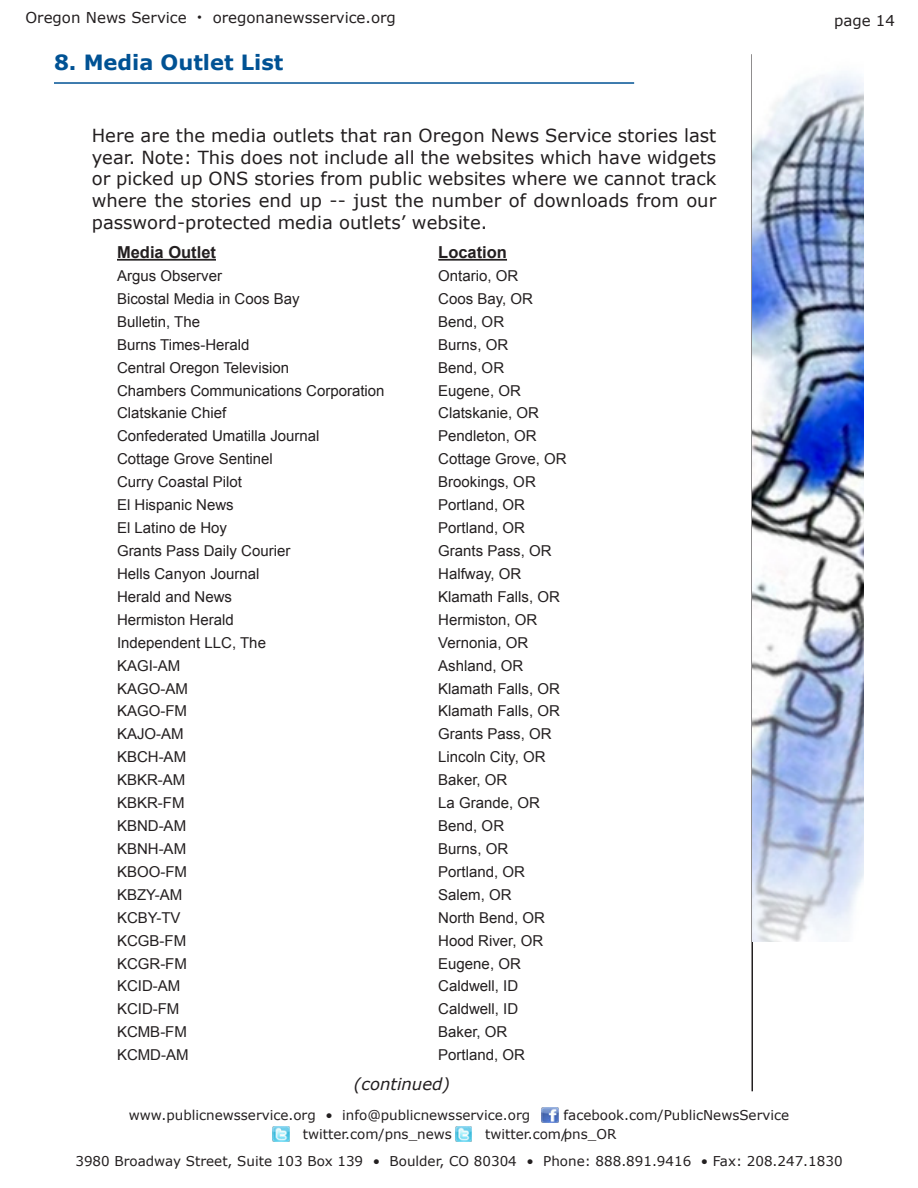
<style>
.page{position:relative;width:918px;height:1188px;background:#fff}
.page>*{position:absolute;margin:0;border:0;box-sizing:border-box;transform-origin:0 0}
.Header1{font:700 21px "Verdana";color:#005294}
.body{font:18px/21.6px "Verdana";color:#231f20;text-align:justify}
.t1{font:700 16.5px "Arial";color:#231f20}
.body-2{font:italic 16.5px "Verdana";color:#231f20}
.t2{font:15px "Arial";color:#231f20}
.t3{font:15px "Verdana";color:#231f20}
.t4{font:13.5px/27px "Verdana";color:#231f20}
.s1{color:#fff}
</style>
<div class="page">
<img style="left:542px;top:1108px;width:16px;height:14px">
<img style="left:273px;top:1126px;width:16px;height:16px">
<img style="left:455px;top:1126px;width:17px;height:16px">
<hr style="left:752px;top:54px;width:1px;height:1037px;background:#231f20">
<img style="left:753px;top:73px;width:111px;height:868px">
<hr style="left:54px;top:82px;width:580px;height:2px;background:#005294">
<hr style="left:117px;top:259px;width:99px;height:2px;background:#231f20">
<hr style="left:438px;top:259px;width:69px;height:2px;background:#231f20">
<p class="t3" style="left:26px;top:8px;width:372px">Oregon News Service <sup>•</sup> oregonanewsservice.org</p>
<p class="Header1" style="left:54px;top:49px;width:231px">8. Media Outlet List</p>
<p class="body" style="left:92px;top:125px;width:626px">Here are the media outlets that ran Oregon News Service stories last year. Note: This does not include all the websites which have widgets or picked up ONS stories from public websites where we cannot track where the stories end up -- just the number of downloads from our password-protected media outlets’ website.</p>
<p class="t1" style="left:117px;top:241px;width:101px">Media Outlet</p>
<p class="t1" style="left:438px;top:241px;width:70px">Location</p>
<p class="t2" style="left:117px;top:266px;width:107px">Argus Observer</p>
<p class="t2" style="left:438px;top:266px;width:82px">Ontario, OR</p>
<p class="t2" style="left:117px;top:289px;width:184px">Bicostal Media in Coos Bay</p>
<p class="t2" style="left:438px;top:289px;width:96px">Coos Bay, OR</p>
<p class="t2" style="left:117px;top:312px;width:85px">Bulletin, The</p>
<p class="t2" style="left:438px;top:312px;width:67px">Bend, OR</p>
<p class="t2" style="left:117px;top:335px;width:134px">Burns Times-Herald</p>
<p class="t2" style="left:438px;top:335px;width:72px">Burns, OR</p>
<p class="t2" style="left:117px;top:358px;width:174px">Central Oregon Television</p>
<p class="t2" style="left:438px;top:358px;width:67px">Bend, OR</p>
<p class="t2" style="left:117px;top:380px;width:269px">Chambers Communications Corporation</p>
<p class="t2" style="left:438px;top:380px;width:84px">Eugene, OR</p>
<p class="t2" style="left:117px;top:403px;width:111px">Clatskanie Chief</p>
<p class="t2" style="left:438px;top:403px;width:102px">Clatskanie, OR</p>
<p class="t2" style="left:117px;top:426px;width:204px">Confederated Umatilla Journal</p>
<p class="t2" style="left:438px;top:426px;width:100px">Pendleton, OR</p>
<p class="t2" style="left:117px;top:449px;width:157px">Cottage Grove Sentinel</p>
<p class="t2" style="left:438px;top:449px;width:130px">Cottage Grove, OR</p>
<p class="t2" style="left:117px;top:472px;width:127px">Curry Coastal Pilot</p>
<p class="t2" style="left:438px;top:472px;width:99px">Brookings, OR</p>
<p class="t2" style="left:117px;top:495px;width:118px">El Hispanic News</p>
<p class="t2" style="left:438px;top:495px;width:88px">Portland, OR</p>
<p class="t2" style="left:117px;top:518px;width:112px">El Latino de Hoy</p>
<p class="t2" style="left:438px;top:518px;width:88px">Portland, OR</p>
<p class="t2" style="left:117px;top:541px;width:175px">Grants Pass Daily Courier</p>
<p class="t2" style="left:438px;top:541px;width:115px">Grants Pass, OR</p>
<p class="t2" style="left:117px;top:564px;width:144px">Hells Canyon Journal</p>
<p class="t2" style="left:438px;top:564px;width:85px">Halfway, OR</p>
<p class="t2" style="left:117px;top:587px;width:117px">Herald and News</p>
<p class="t2" style="left:438px;top:587px;width:123px">Klamath Falls, OR</p>
<p class="t2" style="left:117px;top:610px;width:118px">Hermiston Herald</p>
<p class="t2" style="left:438px;top:610px;width:101px">Hermiston, OR</p>
<p class="t2" style="left:117px;top:633px;width:151px">Independent LLC, The</p>
<p class="t2" style="left:438px;top:633px;width:92px">Vernonia, OR</p>
<p class="t2" style="left:117px;top:655px;width:65px">KAGI-AM</p>
<p class="t2" style="left:438px;top:655px;width:87px">Ashland, OR</p>
<p class="t2" style="left:117px;top:678px;width:72px">KAGO-AM</p>
<p class="t2" style="left:438px;top:678px;width:123px">Klamath Falls, OR</p>
<p class="t2" style="left:117px;top:701px;width:72px">KAGO-FM</p>
<p class="t2" style="left:438px;top:701px;width:123px">Klamath Falls, OR</p>
<p class="t2" style="left:117px;top:724px;width:68px">KAJO-AM</p>
<p class="t2" style="left:438px;top:724px;width:115px">Grants Pass, OR</p>
<p class="t2" style="left:117px;top:747px;width:71px">KBCH-AM</p>
<p class="t2" style="left:438px;top:747px;width:109px">Lincoln City, OR</p>
<p class="t2" style="left:117px;top:770px;width:70px">KBKR-AM</p>
<p class="t2" style="left:438px;top:770px;width:71px">Baker, OR</p>
<p class="t2" style="left:117px;top:793px;width:69px">KBKR-FM</p>
<p class="t2" style="left:438px;top:793px;width:103px">La Grande, OR</p>
<p class="t2" style="left:117px;top:816px;width:71px">KBND-AM</p>
<p class="t2" style="left:438px;top:816px;width:67px">Bend, OR</p>
<p class="t2" style="left:117px;top:839px;width:71px">KBNH-AM</p>
<p class="t2" style="left:438px;top:839px;width:72px">Burns, OR</p>
<p class="t2" style="left:117px;top:862px;width:72px">KBOO-FM</p>
<p class="t2" style="left:438px;top:862px;width:88px">Portland, OR</p>
<p class="t2" style="left:117px;top:885px;width:67px">KBZY-AM</p>
<p class="t2" style="left:438px;top:885px;width:75px">Salem, OR</p>
<p class="t2" style="left:117px;top:908px;width:65px">KCBY-TV</p>
<p class="t2" style="left:438px;top:908px;width:108px">North Bend, OR</p>
<p class="t2" style="left:117px;top:931px;width:71px">KCGB-FM</p>
<p class="t2" style="left:438px;top:931px;width:107px">Hood River, OR</p>
<p class="t2" style="left:117px;top:953px;width:71px">KCGR-FM</p>
<p class="t2" style="left:438px;top:953px;width:84px">Eugene, OR</p>
<p class="t2" style="left:117px;top:976px;width:65px">KCID-AM</p>
<p class="t2" style="left:438px;top:976px;width:82px">Caldwell, ID</p>
<p class="t2" style="left:117px;top:999px;width:64px">KCID-FM</p>
<p class="t2" style="left:438px;top:999px;width:82px">Caldwell, ID</p>
<p class="t2" style="left:117px;top:1022px;width:71px">KCMB-FM</p>
<p class="t2" style="left:438px;top:1022px;width:71px">Baker, OR</p>
<p class="t2" style="left:117px;top:1045px;width:73px">KCMD-AM</p>
<p class="t2" style="left:438px;top:1045px;width:88px">Portland, OR</p>
<p class="body-2" style="left:354px;top:1073px;width:98px">(continued)</p>
<p class="t3" style="left:834px;top:11px;width:63px">page 14</p>
<p class="t4" style="left:129px;top:1101px;width:403px">www.publicnewsservice.org • info@publicnewsservice.org</p>
<p class="t4" style="left:564px;top:1101px;width:227px">facebook.com/PublicNewsService</p>
<p class="t4" style="left:303px;top:1121px;width:151px">twitter.com/pns_news</p>
<p class="t4" style="left:75px;top:1121px;width:769px;text-indent:410px">twitter.com/<span class="s1">pns_nc<br></span>3980 Broadway Street, Suite 103 Box 139 • Boulder, CO 80304 • Phone: 888.891.9416 • Fax: 208.247.1830</p>
<p class="t4" style="left:564px;top:1121px;width:54px">pns_OR</p>
</div>
